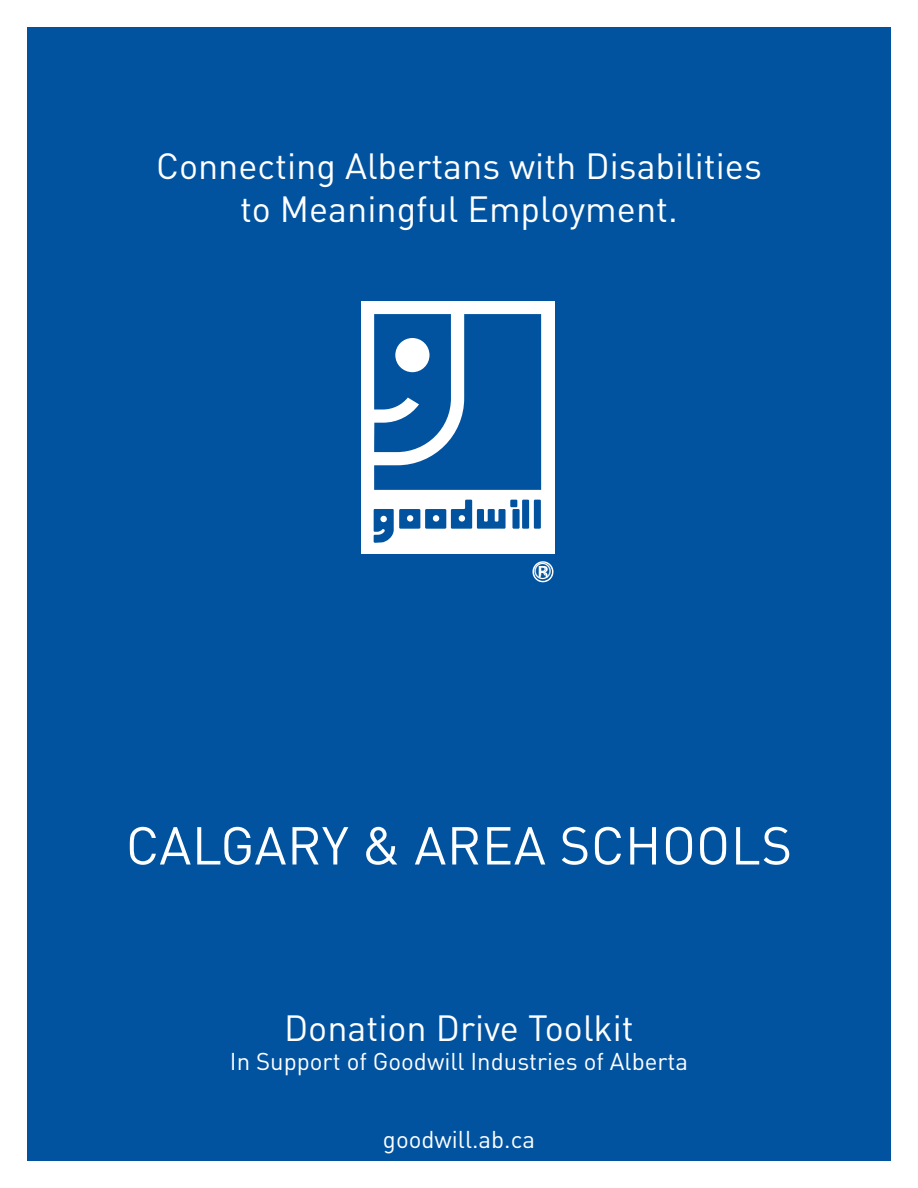
<style>
.page{position:relative;width:918px;height:1188px;background:#fff}
.page>*{position:absolute;margin:0;border:0;box-sizing:border-box;transform-origin:0 0}
.t1{font:52.5px "DINOT";letter-spacing:.01em;color:#fff}
.t2{font:36px "DINOT";color:#fff}
.t3{font:24px "DINOT";color:#fff}
.t4{font:22.5px "DINOT";color:#fff}
</style>
<div class="page">
<div style="left:27px;top:27px;width:864px;height:1134px;background:#0153a0"></div>
<div style="left:361px;top:301px;width:193px;height:253px;background:#fff"></div>
<svg style="left:374px;top:500px;width:132px;height:43px"></svg>
<div style="left:510px;top:500px;width:7px;height:7px;background:#0153a0"></div>
<div style="left:512px;top:509px;width:8px;height:20px;background:#0153a0"></div>
<div style="left:522px;top:500px;width:7px;height:29px;background:#0153a0"></div>
<div style="left:534px;top:500px;width:7px;height:29px;background:#0153a0"></div>
<svg style="left:374px;top:314px;width:167px;height:176px;background:#1e67ab"></svg>
<svg style="left:532px;top:561px;width:21px;height:21px"></svg>
<div style="left:395px;top:338px;width:35px;height:34px;background:#fff;border-radius:50%"></div>
<p class="t2" style="left:156px;top:143px;width:607px">Connecting Albertans with Disabilities</p>
<p class="t2" style="left:240px;top:186px;width:439px">to Meaningful Employment.</p>
<p class="t4" style="left:533px;top:557px;width:21px">®</p>
<p class="t1" style="left:126px;top:813px;width:668px">CALGARY &amp; AREA SCHOOLS</p>
<p class="t2" style="left:284px;top:1005px;width:351px">Donation Drive Toolkit</p>
<p class="t3" style="left:230px;top:1046px;width:460px">In Support of Goodwill Industries of Alberta</p>
<p class="t3" style="left:383px;top:1124px;width:154px">goodwill.ab.ca</p>
</div>
